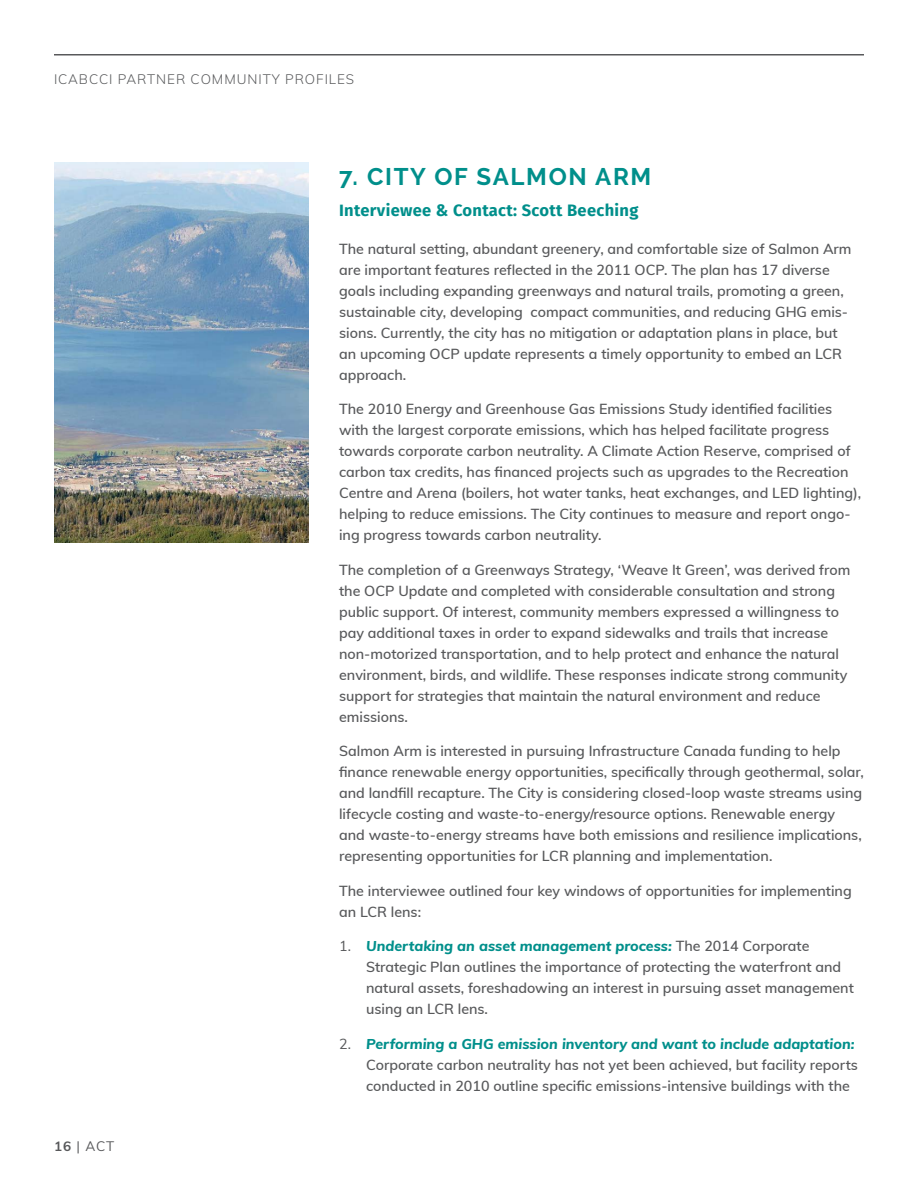
<style>
.page{position:relative;width:918px;height:1188px;background:#fff}
.page>*{position:absolute;margin:0;border:0;box-sizing:border-box;transform-origin:0 0}
.t1{font:700 24px "Raleway";letter-spacing:.07em;color:#008f8b}
.t2{font:700 16.5px "Fira Sans";letter-spacing:.02em;color:#008f8b}
.t3{font:600 14.25px/21px "Muli";color:#58595b}
.t4{font:300 13.5px "Muli";letter-spacing:.07em;color:#58595b}
.t5{font:13.5px "Muli";color:#58595b}
.s1{font-weight:700}
.s2{font-weight:400}
.s3{font-weight:800;font-style:italic;color:#008f8b}
</style>
<div class="page">
<hr style="left:54px;top:54px;width:810px;height:2px;background:#58595b">
<img style="left:54px;top:162px;width:255px;height:380px">
<p class="t4" style="left:54px;top:69px;width:302px">ICABCCI PARTNER COMMUNITY PROFILES</p>
<p class="t5" style="left:54px;top:1137px;width:62px"><span class="s1">16</span> | ACT</p>
<h1 class="t1" style="left:339px;top:162px;width:314px">7. CITY OF SALMON ARM</h1>
<p class="t2" style="left:339px;top:196px;width:301px">Interviewee &amp; Contact: Scott Beeching</p>
<p class="t3" style="left:339px;top:237px;width:514px">The natural setting, abundant greenery, and comfortable size of Salmon Arm are important features reflected in the 2011 OCP. The plan has 17 diverse goals including expanding greenways and natural trails, promoting a green, sustainable city, developing compact communities, and reducing GHG emis&shy;sions. Currently, the city has no mitigation or adaptation plans in place, but an upcoming OCP update represents a timely opportunity to embed an LCR approach.</p>
<p class="t3" style="left:339px;top:398px;width:524px">The 2010 Energy and Greenhouse Gas Emissions Study identified facilities with the largest corporate emissions, which has helped facilitate progress towards corporate carbon neutrality. A Climate Action Reserve, comprised of carbon tax credits, has financed projects such as upgrades to the Recreation Centre and Arena (boilers, hot water tanks, heat exchanges, and LED lighting), helping to reduce emissions. The City continues to measure and report ongo&shy;ing progress towards carbon neutrality.</p>
<p class="t3" style="left:339px;top:558px;width:513px">The completion of a Greenways Strategy, ‘Weave It Green’, was derived from the OCP Update and completed with considerable consultation and strong public support. Of interest, community members expressed a willingness to pay additional taxes in order to expand sidewalks and trails that increase non-motorized transportation, and to help protect and enhance the natural environment, birds, and wildlife. These responses indicate strong community support for strategies that maintain the natural environment and reduce emissions.</p>
<p class="t3" style="left:339px;top:740px;width:526px">Salmon Arm is interested in pursuing Infrastructure Canada funding to help finance renewable energy opportunities, specifically through geothermal, solar, and landfill recapture. The City is considering closed-loop waste streams using lifecycle costing and waste-to-energy/resource options. Renewable energy and waste-to-energy streams have both emissions and resilience implications, representing opportunities for LCR planning and implementation.</p>
<p class="t3" style="left:339px;top:879px;width:514px">The interviewee outlined four key windows of opportunities for implementing an LCR lens:</p>
<p class="t3" style="left:366px;top:935px;width:489px;text-indent:-27px"><span class="s2">1.</span> <span class="s3">Undertaking an asset management process:</span> The 2014 Corporate Strategic Plan outlines the importance of protecting the waterfront and natural assets, foreshadowing an interest in pursuing asset management using an LCR lens.</p>
<p class="t3" style="left:366px;top:1032px;width:493px;text-indent:-27px"><span class="s2">2.</span> <span class="s3">Performing a GHG emission inventory and want to include adaptation:<br></span>Corporate carbon neutrality has not yet been achieved, but facility reports conducted in 2010 outline specific emissions-intensive buildings with the</p>
</div>
